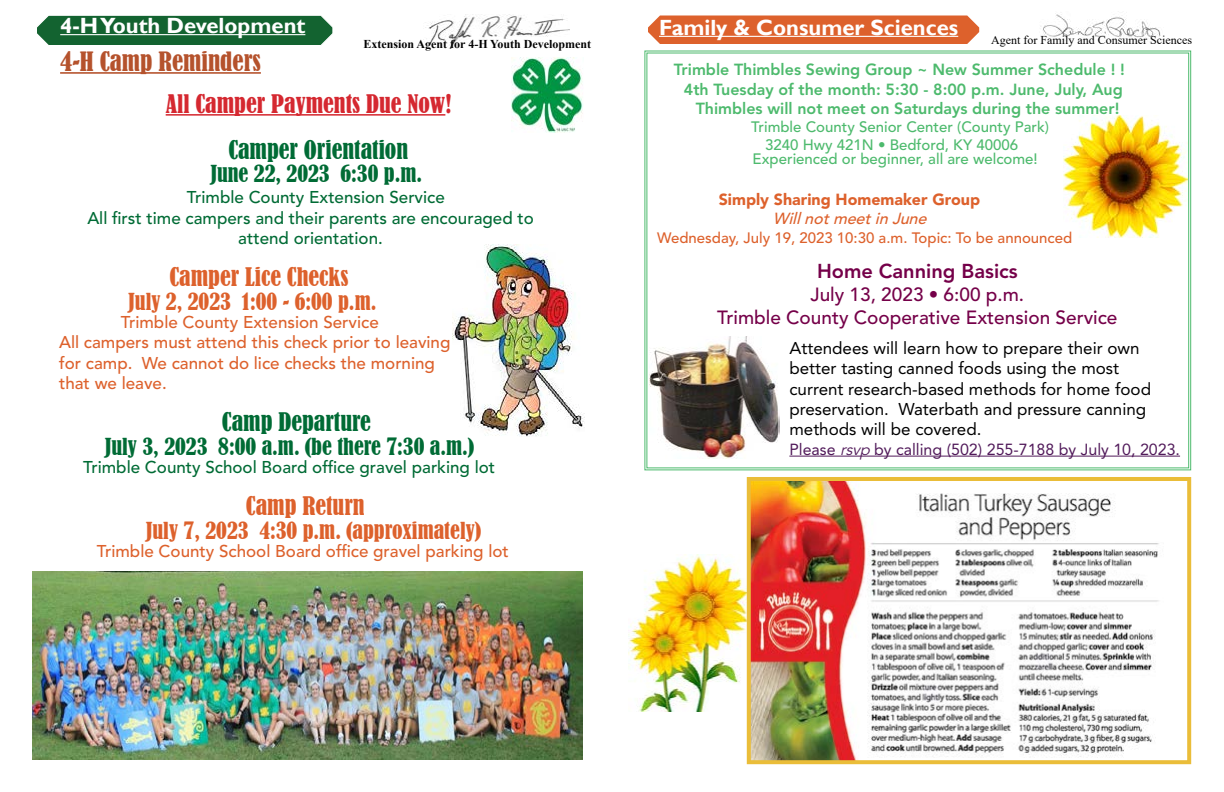
<style>
.page{position:relative;width:1224px;height:792px;background:#fff}
.page>*{position:absolute;margin:0;border:0;box-sizing:border-box;transform-origin:0 0}
.t1{font:condensed 25px "Bernard";color:#b5522c}
.t2{font:condensed 24px "Bernard";color:#006b35}
.t3{font:condensed 24px "Bernard";color:#dd612c}
.t4{font:condensed 24px "Bernard";color:#d52830}
.t5{font:condensed 22px "Bernard";color:#dd612c}
.t6{font:condensed 22px "Bernard";color:#006b35}
.t7{font:700 22px "Gill Sans";color:#fff}
.t8{font:800 20px "Avenir LT Std";color:#750049}
.t9{font:500 19px/22.8px "Avenir LT Std";color:#750049;text-align:center}
.t10{font:17px/20.4px "Avenir LT Std";color:#000}
.t11{font:500 17px/20.4px "Avenir LT Std";color:#dd612c}
.t12{font:500 17px "Avenir LT Std";color:#006b35}
.t13{font:800 16px "Avenir LT Std";color:#4dba6d}
.t14{font:16px "Avenir LT Std";color:#511a5a}
.t15{font:900 16px "Avenir LT Std";color:#dd612c}
.t16{font:italic 500 16px "Avenir LT Std";color:#dd612c}
.t17{font:500 15px/18px "Avenir LT Std";color:#4dba6d}
.t18{font:500 15px "Avenir LT Std";color:#dd612c}
.t19{font:700 12px "Times New Roman";color:#000}
.t20{font:12px "Times New Roman";color:#000}
.s1{font-style:italic}
</style>
<div class="page">
<img style="left:629px;top:554px;width:118px;height:158px">
<div style="left:648px;top:16px;width:331px;height:28px;background:#dd612c"></div>
<hr style="left:659px;top:36px;width:299px;height:1px;background:#fff">
<img style="left:1040px;top:13px;width:121px;height:26px">
<svg style="left:37px;top:15px;width:296px;height:30px;background:#287142"></svg>
<img style="left:425px;top:14px;width:144px;height:34px">
<hr style="left:60px;top:72px;width:201px;height:2px;background:#b5522c">
<hr style="left:166px;top:114px;width:279px;height:2px;background:#d52830">
<img style="left:511px;top:58px;width:72px;height:74px">
<svg style="left:644px;top:50px;width:548px;height:421px"></svg>
<img style="left:650px;top:336px;width:129px;height:123px">
<img style="left:752px;top:482px;width:407px;height:277px">
<div style="left:747px;top:477px;width:444px;height:287px;border:4px solid #eabd39"></div>
<img style="left:452px;top:244px;width:133px;height:193px">
<img style="left:32px;top:572px;width:551px;height:188px">
<p class="t7" style="left:60px;top:12px;width:247px">4-H Youth Development</p>
<p class="t7" style="left:659px;top:14px;width:301px">Family &amp; Consumer Sciences</p>
<p class="t19" style="left:364px;top:36px;width:229px">Extension Agent for 4-H Youth Development</p>
<h1 class="t1" style="left:60px;top:47px;width:202px">4-H Camp Reminders</h1>
<h2 class="t4" style="left:166px;top:90px;width:287px">All Camper Payments Due Now!</h2>
<h2 class="t2" style="left:228px;top:135px;width:181px">Camper Orientation</h2>
<p class="t6" style="left:210px;top:161px;width:213px">June 22, 2023 6:30 p.m.</p>
<p class="t12" style="left:187px;top:187px;width:259px">Trimble County Extension Service</p>
<p class="t12" style="left:87px;top:208px;width:448px">All first time campers and their parents are encouraged to</p>
<p class="t12" style="left:238px;top:228px;width:146px">attend orientation.</p>
<h2 class="t3" style="left:170px;top:263px;width:180px">Camper Lice Checks</h2>
<p class="t5" style="left:128px;top:288px;width:250px">July 2, 2023 1:00 - 6:00 p.m.</p>
<p class="t11" style="left:59px;top:312px;width:393px;text-indent:62px">Trimble County Extension Service<br>All campers must attend this check prior to leaving for camp. We cannot do lice checks the morning that we leave.</p>
<h2 class="t2" style="left:222px;top:408px;width:150px">Camp Departure</h2>
<p class="t6" style="left:105px;top:434px;width:371px">July 3, 2023 8:00 a.m. (be there 7:30 a.m.)</p>
<p class="t12" style="left:83px;top:457px;width:413px">Trimble County School Board office gravel parking lot</p>
<h2 class="t3" style="left:246px;top:492px;width:120px">Camp Return</h2>
<p class="t5" style="left:146px;top:518px;width:337px">July 7, 2023 4:30 p.m. (approximately)</p>
<p class="t11" style="left:97px;top:542px;width:413px">Trimble County School Board office gravel parking lot</p>
<p class="t20" style="left:991px;top:31px;width:202px">Agent for Family and Consumer Sciences</p>
<p class="t13" style="left:674px;top:60px;width:452px">Trimble Thimbles Sewing Group ~ New Summer Schedule ! !</p>
<p class="t13" style="left:684px;top:79px;width:440px">4th Tuesday of the month: 5:30 - 8:00 p.m. June, July, Aug</p>
<p class="t13" style="left:696px;top:99px;width:425px">Thimbles will not meet on Saturdays during the summer!</p>
<p class="t17" style="left:765px;top:118px;width:285px;text-indent:-14px">Trimble County Senior Center (County Park)<br>3240 Hwy 421N • Bedford, KY 40006</p>
<p class="t17" style="left:753px;top:150px;width:287px">Experienced or beginner, all are welcome!</p>
<p class="t15" style="left:719px;top:190px;width:263px">Simply Sharing Homemaker Group</p>
<p class="t16" style="left:773px;top:209px;width:160px">WillnotmeetinJune</p>
<p class="t18" style="left:657px;top:229px;width:417px">Wednesday, July 19, 2023 10:30 a.m. Topic: To be announced</p>
<p class="t8" style="left:817px;top:259px;width:202px">Home Canning Basics</p>
<p class="t9" style="left:717px;top:283px;width:402px">July 13, 2023 • 6:00 p.m.<br>Trimble County Cooperative Extension Service</p>
<p class="t10" style="left:789px;top:338px;width:363px">Attendees will learn how to prepare their own better tasting canned foods using the most current research-based methods for home food preservation. Waterbath and pressure canning methods will be covered.</p>
<p class="t14" style="left:789px;top:440px;width:392px">Please <span class="s1">rsvp</span> by calling (502) 255-7188 by July 10, 2023.</p>
</div>
